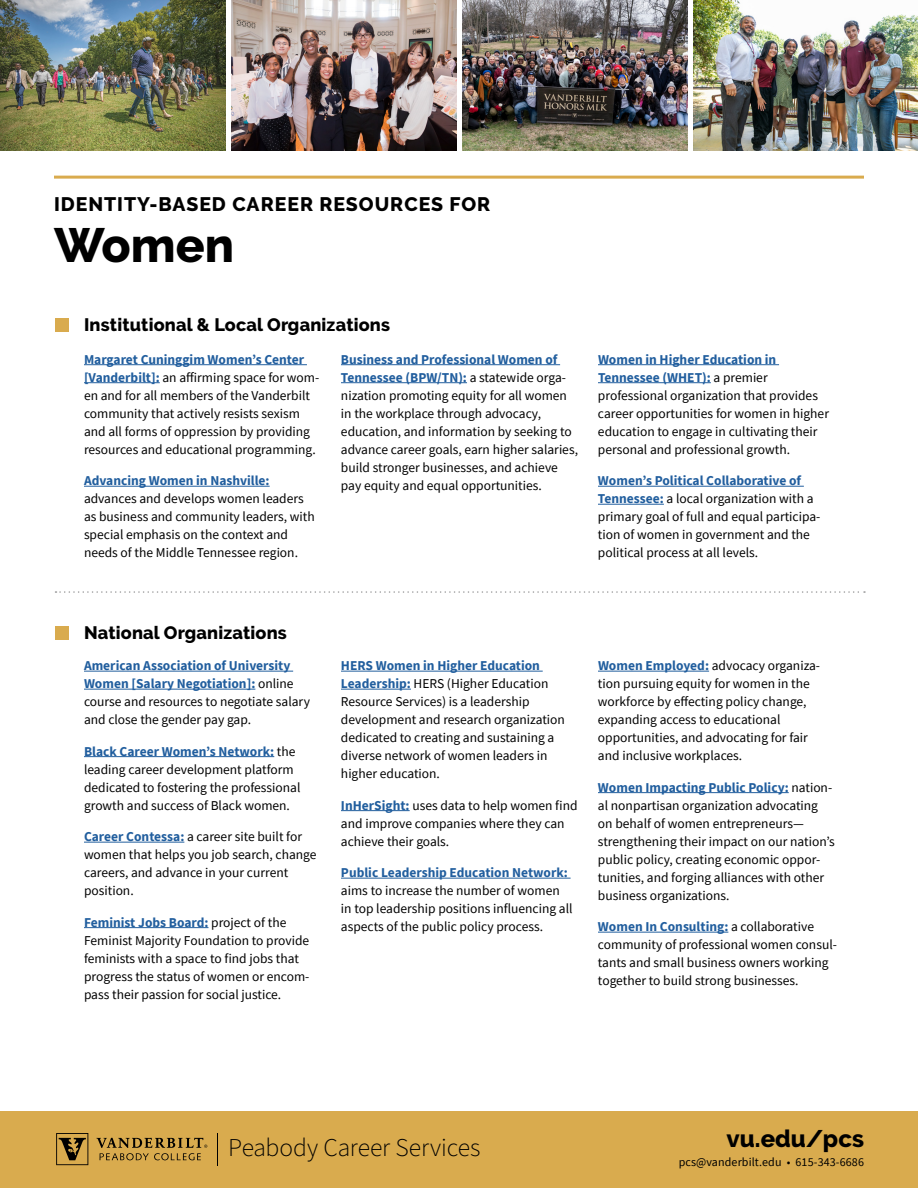
<style>
.page{position:relative;width:918px;height:1188px;background:#fff}
.page>*{position:absolute;margin:0;border:0;box-sizing:border-box;transform-origin:0 0}
.t1{font:800 48px "Raleway";color:#000}
.t2{font:300 25.65px "Source Sans Pro";letter-spacing:-.005em;color:#000}
.t3{font:800 24px "Raleway";color:#000}
.t4{font:800 19.5px "Raleway";letter-spacing:.05em;color:#000}
.t5{font:800 18px "Raleway";letter-spacing:.01em;color:#000}
.Paragraph_Style_1{font:13.5px/18px "Source Sans Pro";color:#000}
.t6{font:12px "Source Sans Pro";letter-spacing:.01em;color:#000}
.s1{font-weight:700;color:#215e9e}
</style>
<div class="page">
<img style="left:231px;top:0;width:225px;height:151px">
<img style="left:462px;top:0;width:225px;height:151px">
<img style="left:693px;top:0;width:225px;height:151px">
<img style="left:0;top:0;width:225px;height:151px">
<div style="left:0;top:1111px;width:918px;height:77px;background:#d9ab4e"></div>
<hr style="left:54px;top:176px;width:810px;height:3px;background:#d9ab4e">
<hr style="left:217px;top:1133px;width:1px;height:32px;background:#000">
<svg style="left:56px;top:1133px;width:32px;height:32px"></svg>
<svg style="left:97px;top:1138px;width:110px;height:22px"></svg>
<hr style="left:84px;top:364px;width:223px;height:1px;background:#215e9e">
<hr style="left:84px;top:382px;width:76px;height:1px;background:#215e9e">
<hr style="left:84px;top:486px;width:186px;height:1px;background:#215e9e">
<hr style="left:341px;top:364px;width:219px;height:1px;background:#215e9e">
<hr style="left:341px;top:382px;width:126px;height:1px;background:#215e9e">
<hr style="left:598px;top:364px;width:181px;height:1px;background:#215e9e">
<hr style="left:598px;top:382px;width:113px;height:1px;background:#215e9e">
<hr style="left:598px;top:486px;width:206px;height:1px;background:#215e9e">
<hr style="left:598px;top:504px;width:66px;height:1px;background:#215e9e">
<div style="left:55px;top:318px;width:13px;height:14px;background:#d9ab4e"></div>
<hr style="left:84px;top:671px;width:209px;height:1px;background:#215e9e">
<hr style="left:84px;top:689px;width:171px;height:1px;background:#215e9e">
<hr style="left:84px;top:756px;width:190px;height:1px;background:#215e9e">
<hr style="left:84px;top:842px;width:100px;height:1px;background:#215e9e">
<hr style="left:84px;top:927px;width:125px;height:1px;background:#215e9e">
<hr style="left:341px;top:671px;width:202px;height:1px;background:#215e9e">
<hr style="left:341px;top:689px;width:70px;height:1px;background:#215e9e">
<hr style="left:341px;top:810px;width:69px;height:1px;background:#215e9e">
<hr style="left:341px;top:878px;width:230px;height:1px;background:#215e9e">
<hr style="left:598px;top:671px;width:111px;height:1px;background:#215e9e">
<hr style="left:598px;top:792px;width:191px;height:1px;background:#215e9e">
<hr style="left:598px;top:932px;width:130px;height:1px;background:#215e9e">
<div style="left:55px;top:626px;width:13px;height:14px;background:#d9ab4e"></div>
<svg style="left:56px;top:591px;width:809px;height:2px"></svg>
<p class="t4" style="left:54px;top:193px;width:438px">IDENTITY-BASED CAREER RESOURCES FOR</p>
<p class="t1" style="left:54px;top:218px;width:182px">Women</p>
<p class="t5" style="left:84px;top:315px;width:308px">Institutional &amp; Local Organizations</p>
<p class="Paragraph_Style_1" style="left:84px;top:350px;width:237px"><span class="s1">Margaret Cuninggim Women’s Center [Vanderbilt]:</span> an affirming space for wom&shy;en and for all members of the Vanderbilt community that actively resists sexism and all forms of oppression by providing resources and educational programming.</p>
<p class="Paragraph_Style_1" style="left:84px;top:472px;width:232px"><span class="s1">Advancing Women in Nashville: </span>advances and develops women leaders as business and community leaders, with special emphasis on the context and needs of the Middle Tennessee region.</p>
<p class="Paragraph_Style_1" style="left:341px;top:350px;width:239px"><span class="s1">Business and Professional Women of Tennessee (BPW/TN):</span> a statewide orga&shy;nization promoting equity for all women in the workplace through advocacy, education, and information by seeking to advance career goals, earn higher salaries, build stronger businesses, and achieve pay equity and equal opportunities.</p>
<p class="Paragraph_Style_1" style="left:598px;top:350px;width:233px"><span class="s1">Women in Higher Education in Tennessee (WHET):</span> a premier professional organization that provides career opportunities for women in higher education to engage in cultivating their personal and professional growth.</p>
<p class="Paragraph_Style_1" style="left:598px;top:472px;width:224px"><span class="s1">Women’s Political Collaborative of Tennessee:</span> a local organization with a primary goal of full and equal participa&shy;tion of women in government and the political process at all levels.</p>
<p class="t5" style="left:84px;top:623px;width:204px">National Organizations</p>
<p class="Paragraph_Style_1" style="left:84px;top:657px;width:227px"><span class="s1">American Association of University Women [Salary Negotiation]:</span> online course and resources to negotiate salary and close the gender pay gap.</p>
<p class="Paragraph_Style_1" style="left:84px;top:742px;width:218px"><span class="s1">Black Career Women’s Network:</span> the leading career development platform dedicated to fostering the professional growth and success of Black women.</p>
<p class="Paragraph_Style_1" style="left:84px;top:828px;width:234px"><span class="s1">Career Contessa:</span> a career site built for women that helps you job search, change careers, and advance in your current position.</p>
<p class="Paragraph_Style_1" style="left:84px;top:913px;width:227px"><span class="s1">Feminist Jobs Board:</span> project of the Feminist Majority Foundation to provide feminists with a space to find jobs that progress the status of women or encom&shy;pass their passion for social justice.</p>
<p class="Paragraph_Style_1" style="left:341px;top:657px;width:225px"><span class="s1">HERS Women in Higher Education Leadership:</span> HERS (Higher Education Resource Services) is a leadership development and research organization dedicated to creating and sustaining a diverse network of women leaders in higher education.</p>
<p class="Paragraph_Style_1" style="left:341px;top:796px;width:238px"><span class="s1">InHerSight:</span> uses data to help women find and improve companies where they can achieve their goals.</p>
<p class="Paragraph_Style_1" style="left:341px;top:864px;width:233px"><span class="s1">Public Leadership Education Network: </span>aims to increase the number of women in top leadership positions influencing all aspects of the public policy process.</p>
<p class="Paragraph_Style_1" style="left:598px;top:657px;width:224px"><span class="s1">Women Employed:</span> advocacy organiza&shy;tion pursuing equity for women in the workforce by effecting policy change, expanding access to educational opportunities, and advocating for fair and inclusive workplaces.</p>
<p class="Paragraph_Style_1" style="left:598px;top:778px;width:238px"><span class="s1">Women Impacting Public Policy:</span> nation&shy;al nonpartisan organization advocating on behalf of women entrepreneurs— strengthening their impact on our nation’s public policy, creating economic oppor&shy;tunities, and forging alliances with other business organizations.</p>
<p class="Paragraph_Style_1" style="left:598px;top:918px;width:241px"><span class="s1">Women In Consulting:</span> a collaborative community of professional women consul&shy;tants and small business owners working together to build strong businesses.</p>
<h2 class="t2" style="left:228px;top:1130px;width:254px">Peabody Career Services</h2>
<h3 class="t3" style="left:727px;top:1125px;width:139px">vu.edu/pcs</h3>
<p class="t6" style="left:679px;top:1154px;width:187px">pcs@vanderbilt.edu • 615-343-6686</p>
</div>
